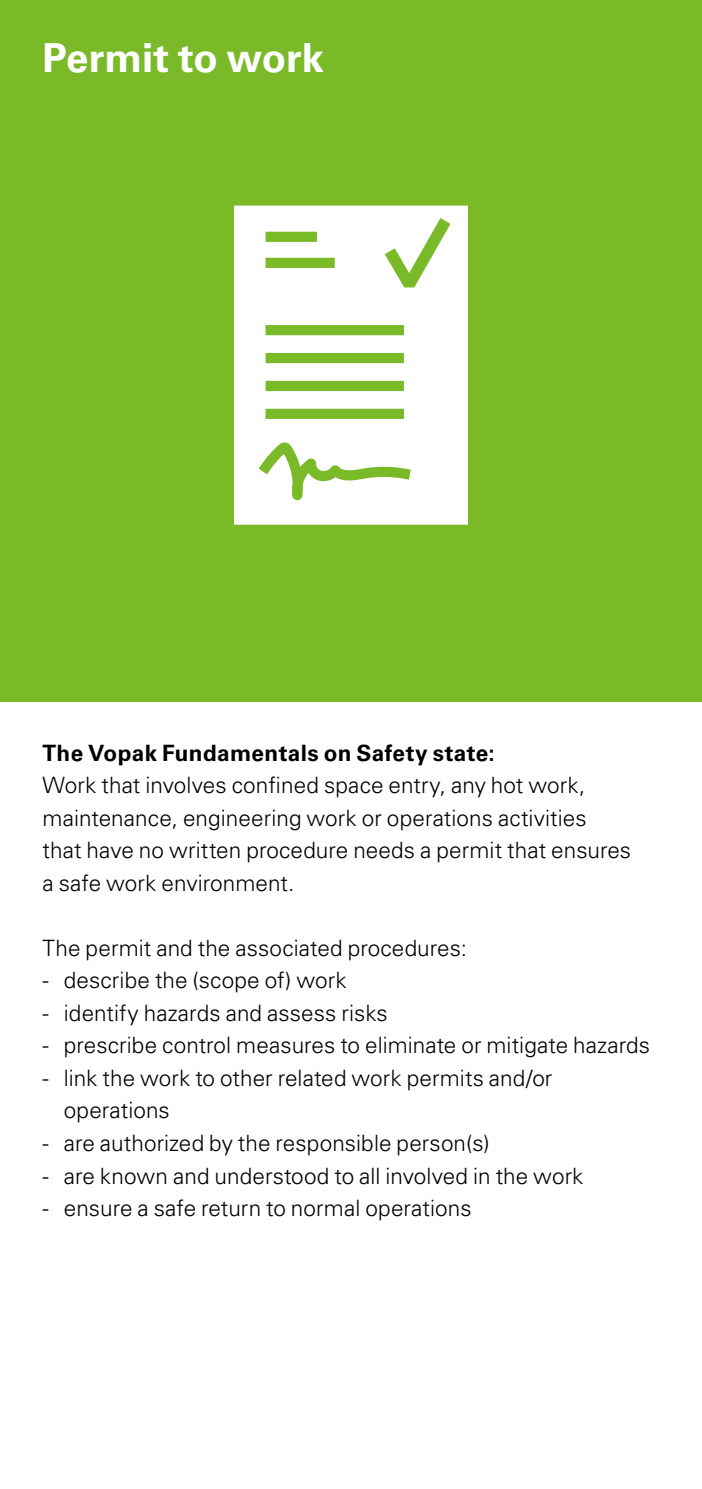
<style>
.page{position:relative;width:702px;height:1489px;background:#fff}
.page>*{position:absolute;margin:0;border:0;box-sizing:border-box;transform-origin:0 0}
.t1{font:700 40px "Univers LT Std";color:#fff}
.t2{font:300 22.5px/32.5px "Univers LT Std";letter-spacing:.005em;color:#000}
.t3{font:700 22.5px "Univers LT Std";letter-spacing:.015em;color:#000}
</style>
<div class="page">
<div style="left:0;top:0;width:702px;height:702px;background:#7aba29"></div>
<svg style="left:234px;top:206px;width:234px;height:318px;background:#ecf5e1"></svg>
<p class="t1" style="left:43px;top:34px;width:283px">Permit to work</p>
<p class="t3" style="left:43px;top:739px;width:453px">The Vopak Fundamentals on Safety state:</p>
<p class="t2" style="left:43px;top:769px;width:544px">Work that involves confined space entry, any hot work,</p>
<p class="t2" style="left:43px;top:801px;width:545px">maintenance, engineering work or operations activities</p>
<p class="t2" style="left:43px;top:834px;width:590px">that have no written procedure needs a permit that ensures</p>
<p class="t2" style="left:43px;top:866px;width:253px">a safe work environment.</p>
<p class="t2" style="left:43px;top:931px;width:426px">The permit and the associated procedures:</p>
<p class="t2" style="left:43px;top:964px;width:306px">- describe the (scope of) work</p>
<p class="t2" style="left:43px;top:996px;width:347px">- identify hazards and assess risks</p>
<p class="t2" style="left:43px;top:1029px;width:609px">- prescribe control measures to eliminate or mitigate hazards</p>
<p class="t2" style="left:64px;top:1061px;width:490px;text-indent:-21px">- link the work to other related work permits and/or operations</p>
<p class="t2" style="left:43px;top:1126px;width:449px">- are authorized by the responsible person(s)</p>
<p class="t2" style="left:43px;top:1159px;width:542px">- are known and understood to all involved in the work</p>
<p class="t2" style="left:43px;top:1191px;width:430px">- ensure a safe return to normal operations</p>
</div>
